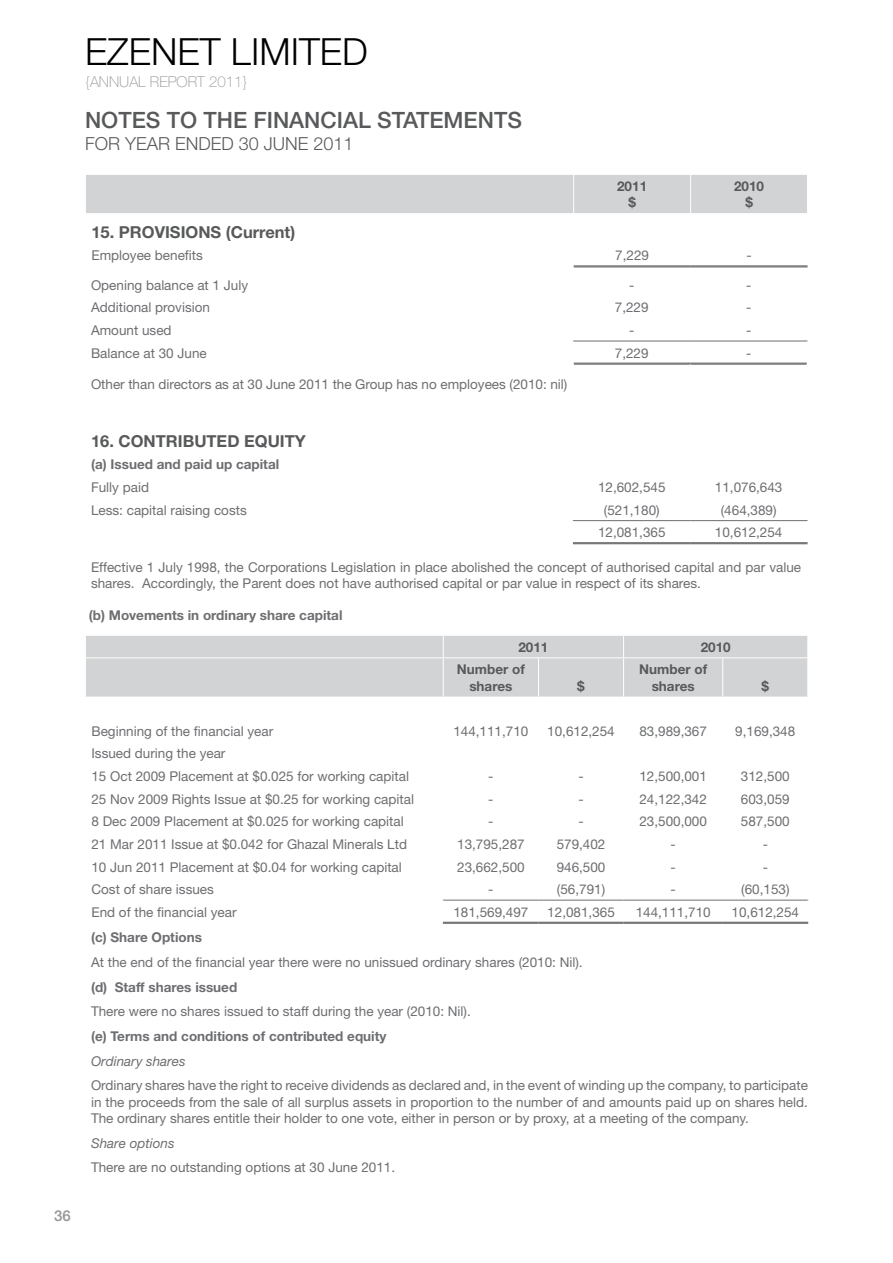
<style>
.page{position:relative;width:893px;height:1263px;background:#fff}
.page>*{position:absolute;margin:0;border:0;box-sizing:border-box;transform-origin:0 0}
.t1{font:300 37.5px "Helvetica Neue LT";color:#000}
.t2{font:500 22.5px "Helvetica Neue LT";color:#58595b}
.t3{font:300 18px "Helvetica Neue LT";color:#58595b}
.t4{font:700 16.5px "Helvetica Neue LT";color:#58595b}
.t5{font:100 15px "Helvetica Neue LT";color:#939598}
.t6{font:500 15px "Helvetica Neue LT";color:#939598}
.t7{font:13.5px/16.2px "Helvetica Neue LT";color:#6d6e71}
.t8{font:700 13.5px "Helvetica Neue LT";color:#6d6e71}
.t9{font:700 13.5px/16.2px "Helvetica Neue LT";color:#58595b;text-align:center}
.t10{font:italic 13.5px "Helvetica Neue LT";color:#6d6e71}
</style>
<div class="page">
<div style="left:86px;top:175px;width:721px;height:38px;background:#d1d3d4"></div>
<hr style="left:573px;top:175px;width:1px;height:38px;background:#fff">
<hr style="left:690px;top:175px;width:1px;height:38px;background:#fff">
<hr style="left:574px;top:266px;width:117px;height:1px;background:#58595b">
<hr style="left:574px;top:267px;width:117px;height:1px;background:#58595b">
<hr style="left:691px;top:266px;width:116px;height:1px;background:#58595b">
<hr style="left:691px;top:267px;width:116px;height:1px;background:#58595b">
<hr style="left:573px;top:341px;width:117px;height:1px;background:#6d6e71">
<hr style="left:690px;top:341px;width:117px;height:1px;background:#6d6e71">
<hr style="left:574px;top:363px;width:116px;height:1px;background:#58595b">
<hr style="left:574px;top:364px;width:116px;height:1px;background:#58595b">
<hr style="left:690px;top:363px;width:117px;height:1px;background:#58595b">
<hr style="left:690px;top:364px;width:117px;height:1px;background:#58595b">
<hr style="left:690px;top:364px;width:1px;height:31px;background:#fff">
<hr style="left:573px;top:520px;width:117px;height:1px;background:#6d6e71">
<hr style="left:690px;top:520px;width:117px;height:1px;background:#6d6e71">
<hr style="left:573px;top:542px;width:117px;height:1px;background:#58595b">
<hr style="left:573px;top:543px;width:117px;height:1px;background:#58595b">
<hr style="left:690px;top:542px;width:117px;height:1px;background:#58595b">
<hr style="left:690px;top:543px;width:117px;height:1px;background:#58595b">
<div style="left:86px;top:635px;width:722px;height:62px;background:#d1d3d4"></div>
<hr style="left:624px;top:657px;width:99px;height:1px;background:#fff">
<hr style="left:723px;top:657px;width:85px;height:1px;background:#fff">
<hr style="left:443px;top:900px;width:95px;height:1px;background:#6d6e71">
<hr style="left:538px;top:900px;width:86px;height:1px;background:#6d6e71">
<hr style="left:624px;top:900px;width:99px;height:1px;background:#6d6e71">
<hr style="left:723px;top:900px;width:85px;height:1px;background:#6d6e71">
<hr style="left:443px;top:922px;width:95px;height:1px;background:#58595b">
<hr style="left:443px;top:923px;width:95px;height:1px;background:#58595b">
<hr style="left:538px;top:922px;width:86px;height:1px;background:#58595b">
<hr style="left:538px;top:923px;width:86px;height:1px;background:#58595b">
<hr style="left:624px;top:922px;width:99px;height:1px;background:#58595b">
<hr style="left:624px;top:923px;width:99px;height:1px;background:#58595b">
<hr style="left:723px;top:922px;width:85px;height:1px;background:#58595b">
<hr style="left:723px;top:923px;width:85px;height:1px;background:#58595b">
<h1 class="t1" style="left:85px;top:29px;width:284px">EZENET LIMITED</h1>
<p class="t5" style="left:85px;top:73px;width:164px">{ANNUAL REPORT 2011}</p>
<h2 class="t2" style="left:85px;top:107px;width:438px">NOTES TO THE FINANCIAL STATEMENTS</h2>
<h3 class="t3" style="left:85px;top:132px;width:270px">FOR YEAR ENDED 30 JUNE 2011</h3>
<p class="t9" style="left:617px;top:178px;width:32px">2011 $</p>
<p class="t9" style="left:734px;top:178px;width:32px">2010 $</p>
<p class="t4" style="left:91px;top:222px;width:205px">15. PROVISIONS (Current)</p>
<p class="t7" style="left:91px;top:247px;width:113px">Employee benefits</p>
<p class="t7" style="left:615px;top:247px;width:35px">7,229</p>
<p class="t7" style="left:746px;top:247px;width:7px">-</p>
<p class="t7" style="left:91px;top:277px;width:159px">Opening balance at 1 July</p>
<p class="t7" style="left:629px;top:277px;width:7px">-</p>
<p class="t7" style="left:746px;top:277px;width:7px">-</p>
<p class="t7" style="left:91px;top:299px;width:121px">Additional provision</p>
<p class="t7" style="left:615px;top:299px;width:35px">7,229</p>
<p class="t7" style="left:746px;top:299px;width:7px">-</p>
<p class="t7" style="left:91px;top:322px;width:82px">Amount used</p>
<p class="t7" style="left:629px;top:322px;width:7px">-</p>
<p class="t7" style="left:746px;top:322px;width:7px">-</p>
<p class="t7" style="left:91px;top:345px;width:117px">Balance at 30 June</p>
<p class="t7" style="left:615px;top:345px;width:35px">7,229</p>
<p class="t7" style="left:746px;top:345px;width:7px">-</p>
<p class="t7" style="left:91px;top:376px;width:478px">Other than directors as at 30 June 2011 the Group has no employees (2010: nil)</p>
<p class="t6" style="left:54px;top:1206px;width:18px">36</p>
<p class="t4" style="left:91px;top:431px;width:216px">16. CONTRIBUTED EQUITY</p>
<p class="t8" style="left:91px;top:456px;width:190px">(a) Issued and paid up capital</p>
<p class="t7" style="left:91px;top:479px;width:60px">Fully paid</p>
<p class="t7" style="left:598px;top:479px;width:69px">12,602,545</p>
<p class="t7" style="left:715px;top:479px;width:69px">11,076,643</p>
<p class="t7" style="left:91px;top:501px;width:157px">Less: capital raising costs</p>
<p class="t7" style="left:604px;top:501px;width:57px">(521,180)</p>
<p class="t7" style="left:721px;top:501px;width:57px">(464,389)</p>
<p class="t7" style="left:598px;top:524px;width:69px">12,081,365</p>
<p class="t7" style="left:715px;top:524px;width:69px">10,612,254</p>
<p class="t7" style="left:91px;top:559px;width:712px">Effective 1 July 1998, the Corporations Legislation in place abolished the concept of authorised capital and par value shares. Accordingly, the Parent does not have authorised capital or par value in respect of its shares.</p>
<p class="t8" style="left:89px;top:607px;width:255px">(b) Movements in ordinary share capital</p>
<p class="t9" style="left:518px;top:639px;width:32px">2011</p>
<p class="t9" style="left:701px;top:639px;width:32px">2010</p>
<p class="t9" style="left:457px;top:661px;width:69px">Number of shares</p>
<p class="t9" style="left:639px;top:661px;width:69px">Number of shares</p>
<p class="t9" style="left:577px;top:677px;width:9px">$</p>
<p class="t9" style="left:761px;top:677px;width:9px">$</p>
<p class="t7" style="left:91px;top:723px;width:183px">Beginning of the financial year</p>
<p class="t7" style="left:453px;top:723px;width:77px">144,111,710</p>
<p class="t7" style="left:547px;top:723px;width:69px">10,612,254</p>
<p class="t7" style="left:639px;top:723px;width:69px">83,989,367</p>
<p class="t7" style="left:735px;top:723px;width:62px">9,169,348</p>
<p class="t7" style="left:91px;top:742px;width:319px;line-height:22.6px">Issued during the year<br>15 Oct 2009 Placement at $0.025 for working capital</p>
<p class="t7" style="left:488px;top:768px;width:7px">-</p>
<p class="t7" style="left:578px;top:768px;width:7px">-</p>
<p class="t7" style="left:639px;top:768px;width:69px">12,500,001</p>
<p class="t7" style="left:741px;top:768px;width:50px">312,500</p>
<p class="t7" style="left:91px;top:791px;width:324px">25 Nov 2009 Rights Issue at $0.25 for working capital</p>
<p class="t7" style="left:488px;top:791px;width:7px">-</p>
<p class="t7" style="left:578px;top:791px;width:7px">-</p>
<p class="t7" style="left:639px;top:791px;width:69px">24,122,342</p>
<p class="t7" style="left:741px;top:791px;width:50px">603,059</p>
<p class="t7" style="left:91px;top:813px;width:314px">8 Dec 2009 Placement at $0.025 for working capital</p>
<p class="t7" style="left:488px;top:813px;width:7px">-</p>
<p class="t7" style="left:578px;top:813px;width:7px">-</p>
<p class="t7" style="left:639px;top:813px;width:69px">23,500,000</p>
<p class="t7" style="left:741px;top:813px;width:50px">587,500</p>
<p class="t7" style="left:91px;top:836px;width:317px">21 Mar 2011 Issue at $0.042 for Ghazal Minerals Ltd</p>
<p class="t7" style="left:457px;top:836px;width:69px">13,795,287</p>
<p class="t7" style="left:557px;top:836px;width:50px">579,402</p>
<p class="t7" style="left:671px;top:836px;width:7px">-</p>
<p class="t7" style="left:763px;top:836px;width:7px">-</p>
<p class="t7" style="left:91px;top:858px;width:312px">10 Jun 2011 Placement at $0.04 for working capital</p>
<p class="t7" style="left:457px;top:858px;width:69px">23,662,500</p>
<p class="t7" style="left:557px;top:858px;width:50px">946,500</p>
<p class="t7" style="left:671px;top:858px;width:7px">-</p>
<p class="t7" style="left:763px;top:858px;width:7px">-</p>
<p class="t7" style="left:91px;top:881px;width:124px">Cost of share issues</p>
<p class="t7" style="left:488px;top:881px;width:7px">-</p>
<p class="t7" style="left:557px;top:881px;width:50px">(56,791)</p>
<p class="t7" style="left:671px;top:881px;width:7px">-</p>
<p class="t7" style="left:741px;top:881px;width:50px">(60,153)</p>
<p class="t7" style="left:91px;top:904px;width:147px">End of the financial year</p>
<p class="t7" style="left:453px;top:904px;width:77px">181,569,497</p>
<p class="t7" style="left:547px;top:904px;width:69px">12,081,365</p>
<p class="t7" style="left:636px;top:904px;width:77px">144,111,710</p>
<p class="t7" style="left:732px;top:904px;width:69px">10,612,254</p>
<p class="t8" style="left:91px;top:929px;width:113px">(c) Share Options</p>
<p class="t7" style="left:91px;top:954px;width:493px">At the end of the financial year there were no unissued ordinary shares (2010: Nil).</p>
<p class="t8" style="left:91px;top:978px;width:148px">(d) Staff shares issued</p>
<p class="t7" style="left:91px;top:1003px;width:381px">There were no shares issued to staff during the year (2010: Nil).</p>
<p class="t8" style="left:91px;top:1028px;width:297px">(e) Terms and conditions of contributed equity</p>
<p class="t10" style="left:91px;top:1053px;width:96px">Ordinary shares</p>
<p class="t7" style="left:91px;top:1077px;width:718px;text-align:justify">Ordinary shares have the right to receive dividends as declared and, in the event of winding up the company, to participate in the proceeds from the sale of all surplus assets in proportion to the number of and amounts paid up on shares held.<br>The ordinary shares entitle their holder to one vote, either in person or by proxy, at a meeting of the company.</p>
<p class="t10" style="left:91px;top:1135px;width:85px">Share options</p>
<p class="t7" style="left:91px;top:1159px;width:306px">There are no outstanding options at 30 June 2011.</p>
</div>
